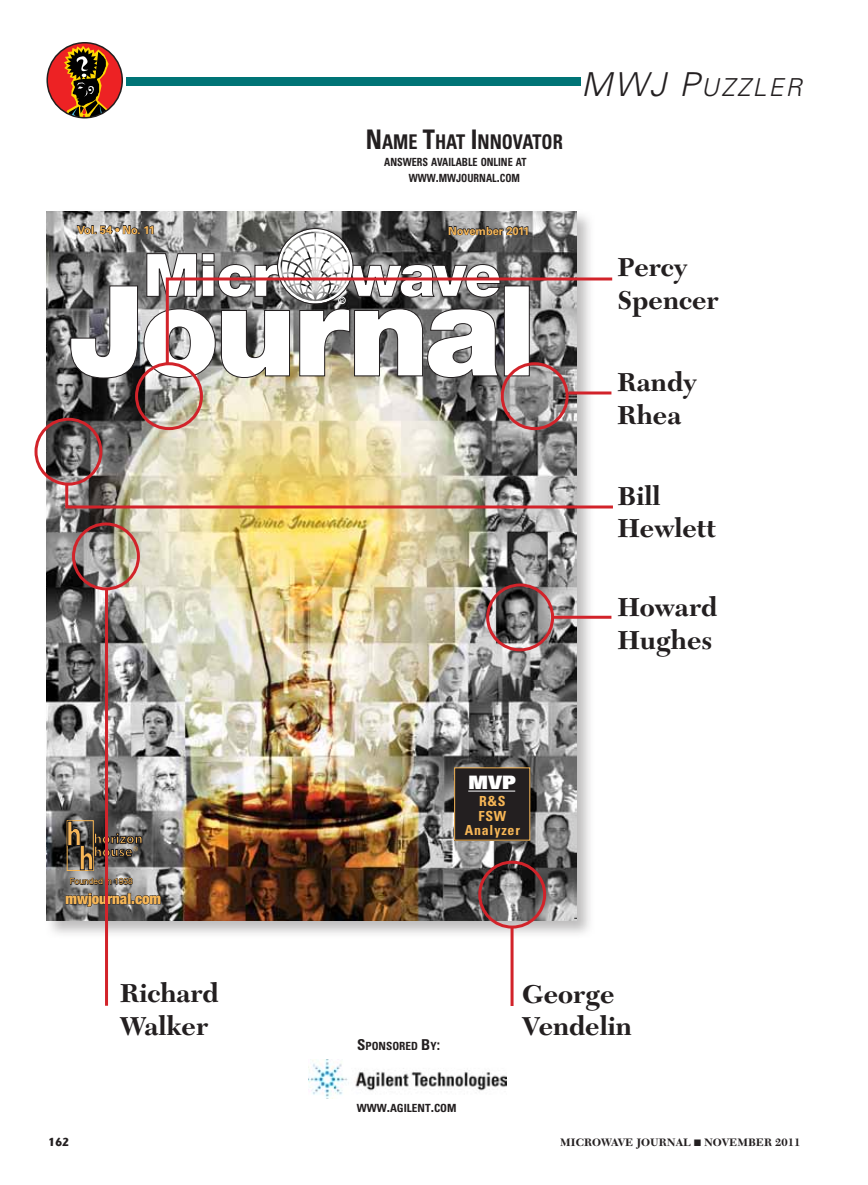
<style>
.page{position:relative;width:868px;height:1185px;background:#fff}
.page>*{position:absolute;margin:0;border:0;box-sizing:border-box;transform-origin:0 0}
.t1{font:700 27px/32.4px "New Caledonia";color:#231f20}
.t2{font:italic 300 24.75px "Univers";letter-spacing:.08em;color:#231f20}
.t3{font:700 condensed 20.25px "Univers";color:#231f20;scale:.9 1}
.t4{font:900 18.6px "Univers";color:#fff}
.t5{font:900 condensed 14.85px "Helvetica Neue";color:#f6b656}
.t6{font:700 condensed 13.95px/14.9px "Univers";letter-spacing:.06em;color:#f6b656;text-align:center}
.t7{font:700 12px "Highlander";color:#231f20}
.t8{font:700 condensed 11.25px/16.5px "Univers";color:#231f20;scale:.9 1}
.t9{font:700 11.25px "New Caledonia";color:#231f20}
.t10{font:700 condensed 11.25px "Univers";color:#231f20}
.t11{font:700 11.1px "Univers";color:#f6b656}
.t12{font:8.4px "Helvetica Neue";color:#f6b656}
.s1{font-size:27px}
.s2{font-size:15px}
.s3{font-size:33px}
</style>
<div class="page">
<div style="left:126px;top:77px;width:454px;height:9px;background:#007476"></div>
<svg style="left:48px;top:43px;width:74px;height:75px"></svg>
<div style="left:46px;top:42px;width:77px;height:76px;border:2px solid #231f20;border-radius:50%"></div>
<img style="left:44px;top:211px;width:550px;height:728px">
<img style="left:46px;top:212px;width:530px;height:708px">
<svg style="left:70px;top:223px;width:459px;height:156px"></svg>
<div style="left:67px;top:820px;width:27px;height:51px;border:1px solid #f6b656"></div>
<svg style="left:68px;top:821px;width:74px;height:49px;background:#696053"></svg>
<svg style="left:65px;top:877px;width:97px;height:41px;background:#6e6d6e"></svg>
<div style="left:454px;top:768px;width:76px;height:72px;background:#231f20"></div>
<hr style="left:468px;top:791px;width:47px;height:1px;background:#fff">
<svg style="left:568px;top:918px;width:8px;height:7px"></svg>
<div style="left:34px;top:418px;width:68px;height:68px;border:3px solid #d2232a;border-radius:50%"></div>
<div style="left:135px;top:362px;width:68px;height:68px;border:3px solid #d2232a;border-radius:50%"></div>
<div style="left:72px;top:522px;width:68px;height:68px;border:3px solid #d2232a;border-radius:50%"></div>
<div style="left:501px;top:362px;width:67px;height:68px;border:3px solid #d2232a;border-radius:50%"></div>
<div style="left:486px;top:584px;width:68px;height:67px;border:3px solid #d2232a;border-radius:50%"></div>
<hr style="left:105px;top:589px;width:3px;height:417px;background:#d2232a">
<img style="left:64px;top:480px;width:549px;height:30px">
<svg style="left:164px;top:276px;width:449px;height:92px"></svg>
<hr style="left:568px;top:392px;width:43px;height:2px;background:#d2232a">
<hr style="left:553px;top:616px;width:58px;height:3px;background:#d2232a">
<div style="left:478px;top:861px;width:68px;height:68px;border:3px solid #d2232a;border-radius:50%"></div>
<hr style="left:510px;top:927px;width:3px;height:79px;background:#d2232a">
<img style="left:308px;top:1060px;width:198px;height:38px">
<p class="t3" style="left:366px;top:130px;width:220px"><span class="s1">N</span>AME <span class="s1">T</span>HAT <span class="s1">I</span>NNOVATOR</p>
<p class="t8" style="left:409px;top:153px;width:132px;text-indent:-24px">ANSWERS AVAILABLE ONLINE AT<br>WWW<span class="s2">.</span>MWJOURNAL<span class="s2">.</span>COM</p>
<p class="t11" style="left:77px;top:223px;width:79px">Vol. 54 • No. 11</p>
<p class="t11" style="left:448px;top:224px;width:83px">November 2011</p>
<p class="t2" style="left:581px;top:72px;width:222px"><span class="s3">MWJ P</span>UZZLER</p>
<p class="t1" style="left:617px;top:252px;width:103px">Percy<br>Spencer</p>
<p class="t1" style="left:617px;top:367px;width:81px">Randy<br>Rhea</p>
<p class="t1" style="left:617px;top:480px;width:100px">Bill<br>Hewlett</p>
<p class="t1" style="left:617px;top:592px;width:101px">Howard<br>Hughes</p>
<p class="t12" style="left:70px;top:876px;width:64px">Founded in 1958</p>
<p class="t5" style="left:66px;top:889px;width:97px">mwjournal.com</p>
<p class="t4" style="left:468px;top:770px;width:49px">MVP</p>
<p class="t6" style="left:465px;top:793px;width:57px">R&amp;S<br>FSW<br>Analyzer</p>
<p class="t1" style="left:120px;top:978px;width:100px">Richard<br>Walker</p>
<p class="t1" style="left:522px;top:978px;width:111px">George<br>Vendelin</p>
<p class="t10" style="left:357px;top:1039px;width:84px"><span class="s2">S</span>PONSORED <span class="s2">B</span>Y<span class="s2">:</span></p>
<p class="t10" style="left:357px;top:1101px;width:101px">WWW<span class="s2">.</span>AGILENT<span class="s2">.</span>COM</p>
<p class="t7" style="left:48px;top:1135px;width:23px">162</p>
<p class="t9" style="left:560px;top:1136px;width:241px">MICROWAVE JOURNAL NOVEMBER 2011</p>
</div>
